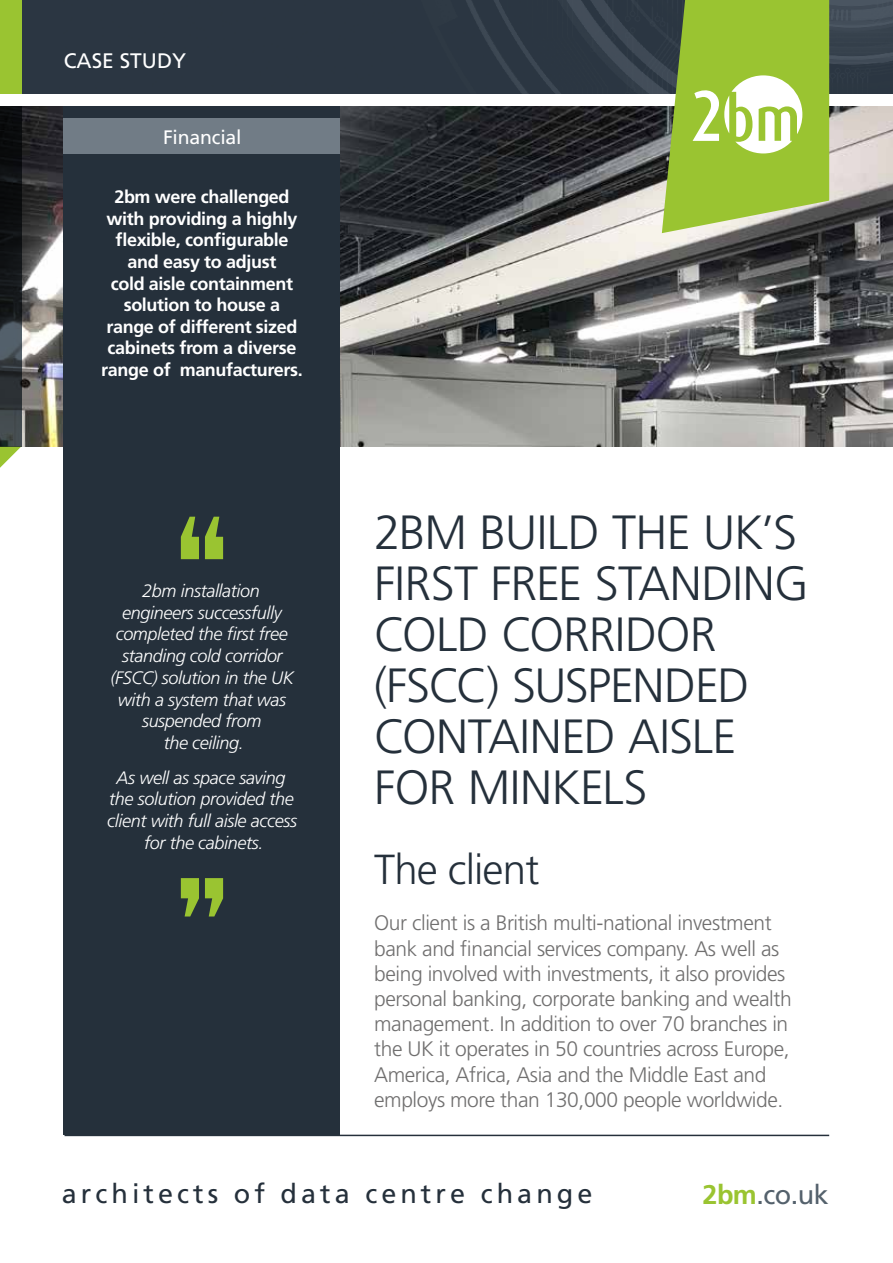
<style>
.page{position:relative;width:893px;height:1263px;background:#fff}
.page>*{position:absolute;margin:0;border:0;box-sizing:border-box;transform-origin:0 0}
.t1{font:300 48px/51px "Frutiger";letter-spacing:-.015em;color:#25303b}
.t2{font:300 42px "Frutiger";letter-spacing:-.02em;color:#25303b}
.t3{font:27px "Frutiger";letter-spacing:.15em;color:#25303b}
.t4{font:27px "Frutiger";color:#54616c}
.t5{font:300 21px/25.2px "Frutiger";letter-spacing:-.02em;color:#706f6f}
.t6{font:21px "Frutiger";color:#fff}
.t7{font:19.5px "Frutiger";letter-spacing:-.01em;color:#fff}
.t8{font:italic 300 18px/21.8px "Frutiger";letter-spacing:-.02em;color:#fff;text-align:center}
.t9{font:700 18px/21.6px "Frutiger";letter-spacing:-.02em;color:#fff;text-align:center}
.s1{font-weight:700;color:#9ac431}
</style>
<div class="page">
<img style="left:21px;top:106px;width:872px;height:340px">
<img style="left:21px;top:0;width:872px;height:94px">
<div style="left:0;top:0;width:21px;height:94px;background:#9ac431"></div>
<svg style="left:0;top:446px;width:21px;height:22px"></svg>
<div style="left:64px;top:106px;width:276px;height:1029px;background:#25303b"></div>
<div style="left:64px;top:118px;width:276px;height:35px;background:#717c86"></div>
<svg style="left:0;top:106px;width:21px;height:340px;background:#1f2326"></svg>
<svg style="left:662px;top:0;width:167px;height:233px;background:#9ebe4f"></svg>
<hr style="left:65px;top:1135px;width:764px;height:1px;background:#25303b">
<svg style="left:205px;top:517px;width:18px;height:42px"></svg>
<svg style="left:181px;top:517px;width:18px;height:42px"></svg>
<svg style="left:181px;top:878px;width:18px;height:38px"></svg>
<svg style="left:205px;top:878px;width:18px;height:38px"></svg>
<p class="t6" style="left:64px;top:48px;width:124px">CASE STUDY</p>
<p class="t7" style="left:163px;top:125px;width:80px">Financial</p>
<p class="t9" style="left:101px;top:186px;width:203px">2bm were challenged with providing a highly flexible, configurable and easy to adjust<br>cold aisle containment solution to house a range of different sized cabinets from a diverse range of manufacturers.</p>
<p class="t8" style="left:110px;top:580px;width:185px">2bm installation engineers successfully completed the first free standing cold corridor (FSCC) solution in the UK with a system that was suspended from<br>the ceiling.</p>
<p class="t8" style="left:107px;top:766px;width:191px">As well as space saving the solution provided the client with full aisle access for the cabinets.</p>
<h1 class="t1" style="left:374px;top:507px;width:436px">2BM BUILD THE UK’S<br>FIRST FREE STANDING<br>COLD CORRIDOR (FSCC) SUSPENDED<br>CONTAINED AISLE<br>FOR MINKELS</h1>
<h2 class="t2" style="left:374px;top:845px;width:167px">The client</h2>
<p class="t5" style="left:374px;top:910px;width:419px">Our client is a British multi-national investment bank and financial services company. As well as being involved with investments, it also provides personal banking, corporate banking and wealth management. In addition to over 70 branches in the UK it operates in 50 countries across Europe, America, Africa, Asia and the Middle East and employs more than 130,000 people worldwide.</p>
<p class="t3" style="left:62px;top:1178px;width:532px">architects of data centre change</p>
<p class="t4" style="left:702px;top:1178px;width:128px"><span class="s1">2bm</span>.co.uk</p>
</div>
